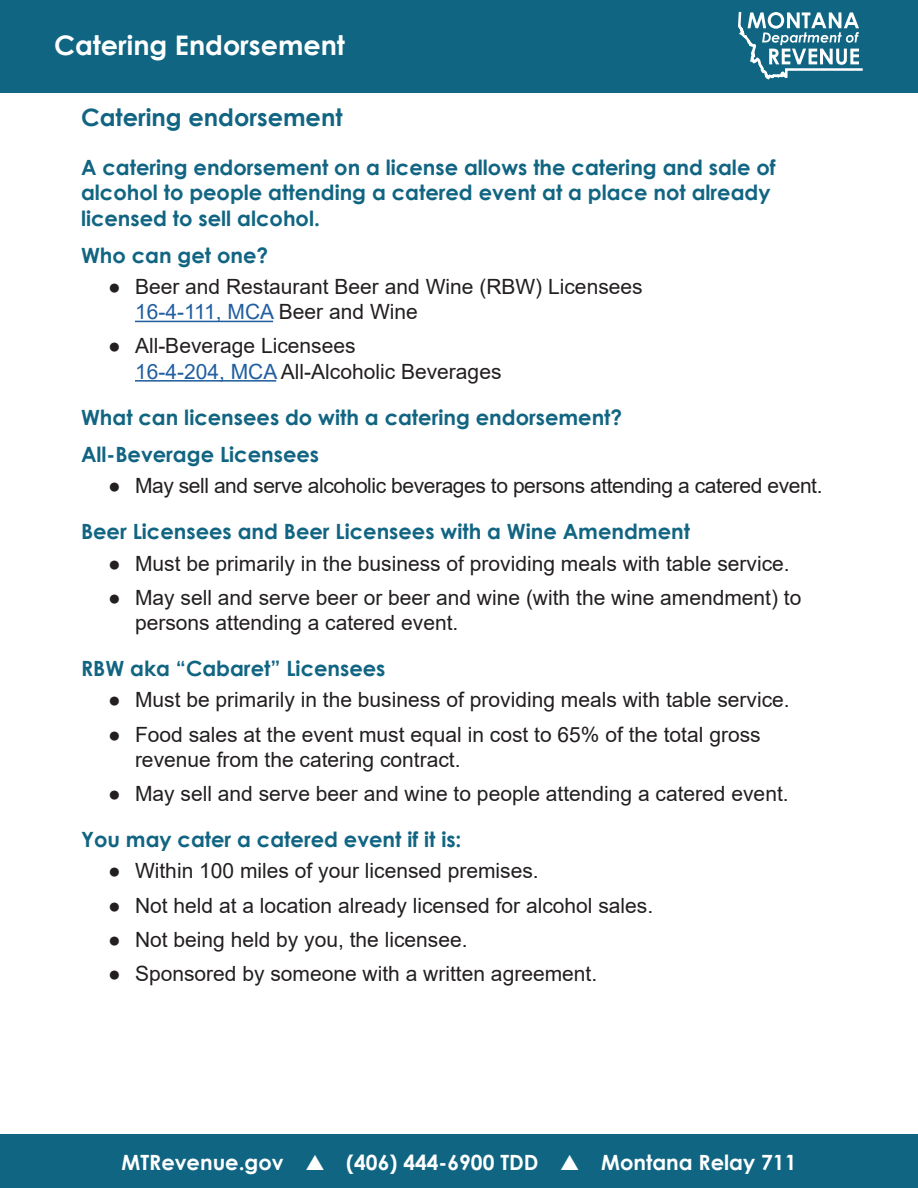
<style>
.page{position:relative;width:918px;height:1188px;background:#fff}
.page>*{position:absolute;margin:0;border:0;box-sizing:border-box;transform-origin:0 0}
.t1{font:700 27px "Century Gothic";color:#fff}
.t2{font:700 24px "Century Gothic";color:#116582}
.t3{font:21px/25.2px "Arial";color:#231f20}
.t4{font:700 21px/25.2px "Century Gothic";color:#116582}
.t5{font:21px "Arial";letter-spacing:-.02em;color:#231f20}
.t6{font:700 21px "Century Gothic";color:#fff}
.s1{color:#215e9f}
</style>
<div class="page">
<div style="left:0;top:1134px;width:918px;height:54px;background:#0f6582"></div>
<div style="left:0;top:0;width:918px;height:93px;background:#0f6582"></div>
<svg style="left:738px;top:11px;width:126px;height:68px"></svg>
<hr style="left:135px;top:321px;width:138px;height:1px;background:#215e9f">
<hr style="left:135px;top:380px;width:141px;height:2px;background:#215e9f">
<svg style="left:306px;top:1154px;width:18px;height:16px"></svg>
<svg style="left:561px;top:1154px;width:18px;height:16px"></svg>
<p class="t1" style="left:54px;top:25px;width:293px">Catering Endorsement</p>
<p class="t2" style="left:81px;top:99px;width:263px">Catering endorsement</p>
<p class="t4" style="left:81px;top:154px;width:696px">A catering endorsement on a license allows the catering and sale of alcohol to people attending a catered event at a place not already licensed to sell alcohol.</p>
<p class="t4" style="left:81px;top:242px;width:189px">Who can get one?</p>
<p class="t3" style="left:135px;top:274px;width:509px;text-indent:-27px">● Beer and Restaurant Beer and Wine (RBW) Licensees<br><span class="s1">16-4-111, MCA</span> Beer and Wine</p>
<p class="t3" style="left:135px;top:333px;width:368px;text-indent:-27px">● All-Beverage Licensees<br><span class="s1">16-4-204, MCA</span> All-Alcoholic Beverages</p>
<p class="t4" style="left:81px;top:398px;width:543px;line-height:37.2px">What can licensees do with a catering endorsement?<br>All-Beverage Licensees</p>
<p class="t5" style="left:108px;top:471px;width:716px">● May sell and serve alcoholic beverages to persons attending a catered event.</p>
<p class="t4" style="left:81px;top:518px;width:611px">Beer Licensees and Beer Licensees with a Wine Amendment</p>
<p class="t3" style="left:108px;top:550px;width:683px">● Must be primarily in the business of providing meals with table service.</p>
<p class="t3" style="left:135px;top:585px;width:668px;text-indent:-27px">● May sell and serve beer or beer and wine (with the wine amendment) to persons attending a catered event.</p>
<p class="t4" style="left:81px;top:655px;width:306px">RBW aka “Cabaret” Licensees</p>
<p class="t3" style="left:108px;top:687px;width:683px">● Must be primarily in the business of providing meals with table service.</p>
<p class="t3" style="left:135px;top:721px;width:627px;text-indent:-27px">● Food sales at the event must equal in cost to 65% of the total gross revenue from the catering contract.</p>
<p class="t3" style="left:108px;top:781px;width:682px">● May sell and serve beer and wine to people attending a catered event.</p>
<p class="t4" style="left:81px;top:826px;width:382px">You may cater a catered event if it is:</p>
<p class="t3" style="left:108px;top:858px;width:432px">● Within 100 miles of your licensed premises.</p>
<p class="t3" style="left:108px;top:892px;width:547px">● Not held at a location already licensed for alcohol sales.</p>
<p class="t3" style="left:108px;top:927px;width:361px">● Not being held by you, the licensee.</p>
<p class="t3" style="left:108px;top:961px;width:491px">● Sponsored by someone with a written agreement.</p>
<p class="t6" style="left:122px;top:1146px;width:164px">MTRevenue.gov</p>
<p class="t6" style="left:346px;top:1146px;width:194px">(406) 444-6900 TDD</p>
<p class="t6" style="left:601px;top:1146px;width:197px">Montana Relay 711</p>
</div>
